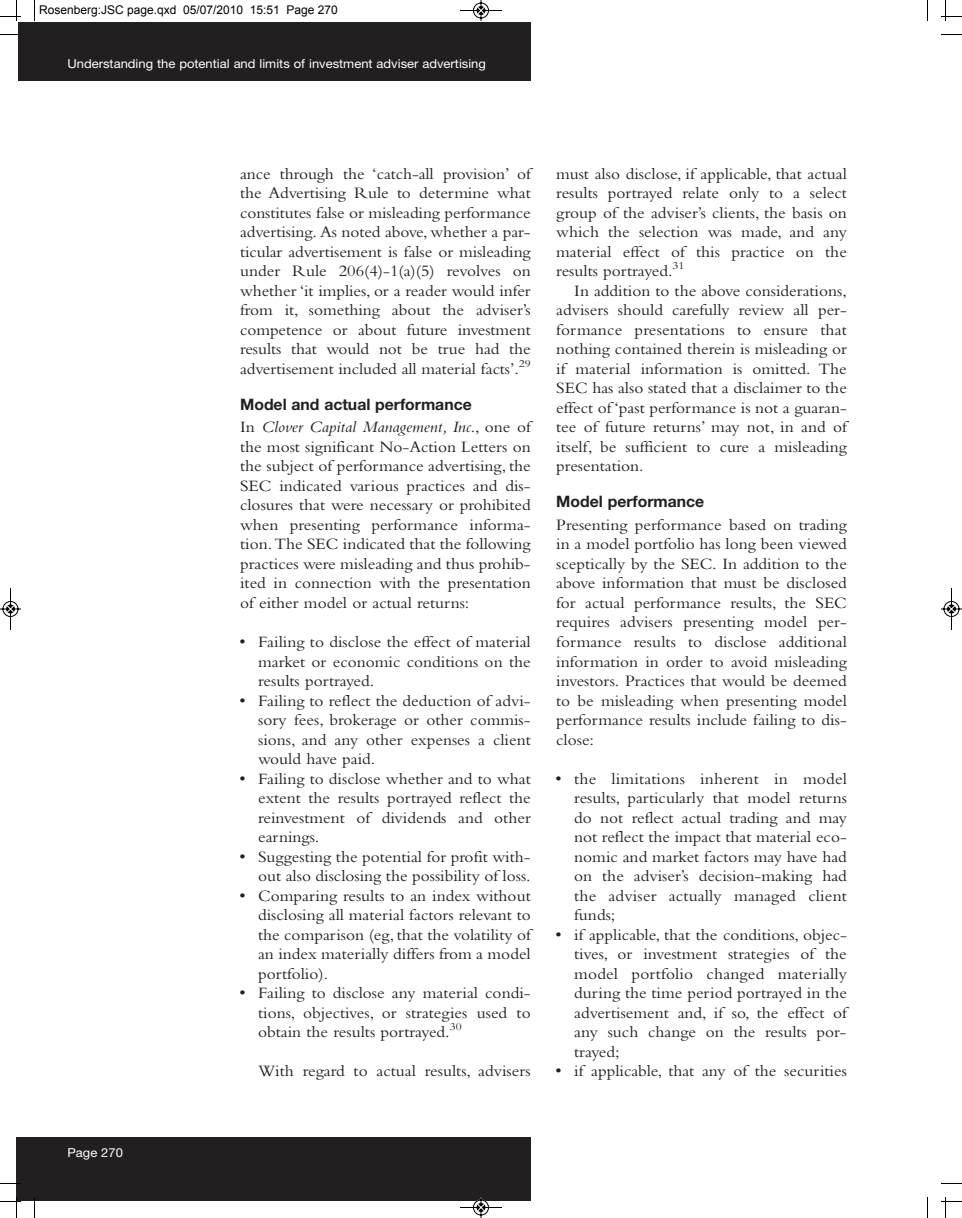
<style>
.page{position:relative;width:962px;height:1218px;background:#fff}
.page>*{position:absolute;margin:0;border:0;box-sizing:border-box;transform-origin:0 0}
.t1{font:16.5px/19.5px "Bembo";color:#231f20;text-align:justify;scale:1.05 1}
.t2{font:700 15.75px "Helvetica Neue";color:#231f20}
.t3{font:12.3px "Helvetica Neue";color:#fff;scale:1.05 1}
.t4{font:12px "Arial";color:#000}
.s1{font-style:italic}
.s2{font-family:"Universal Newswith Comm Pi"}
</style>
<div class="page">
<div style="left:18px;top:22px;width:513px;height:58px;background:#231f20"></div>
<div style="left:16px;top:1137px;width:515px;height:63px;background:#231f20"></div>
<svg style="left:34px;top:0;width:1px;height:21px"></svg>
<svg style="left:0;top:34px;width:21px;height:1px"></svg>
<svg style="left:927px;top:0;width:1px;height:21px"></svg>
<svg style="left:941px;top:34px;width:21px;height:1px"></svg>
<svg style="left:34px;top:1197px;width:1px;height:20px"></svg>
<svg style="left:927px;top:1197px;width:1px;height:20px"></svg>
<svg style="left:0;top:0;width:21px;height:21px"></svg>
<svg style="left:941px;top:0;width:21px;height:21px"></svg>
<svg style="left:0;top:1197px;width:21px;height:20px"></svg>
<svg style="left:941px;top:1197px;width:21px;height:20px"></svg>
<svg style="left:460px;top:0;width:42px;height:21px"></svg>
<svg style="left:459px;top:1197px;width:44px;height:20px"></svg>
<svg style="left:0;top:588px;width:21px;height:42px"></svg>
<svg style="left:941px;top:588px;width:21px;height:42px"></svg>
<p class="t4" style="left:39px;top:3px;width:300px">Rosenberg:JSC page.qxd 05/07/2010 15:51 Page 270</p>
<p class="t3" style="left:67px;top:59px;width:400px">Understanding the potential and limits of investment adviser advertising</p>
<p class="t3" style="left:67px;top:1148px;width:54px">Page 270</p>
<p class="t1" style="left:240px;top:165px;width:278px">ance through the ‘catch-all provision’ of the Advertising Rule to determine what constitutes false or misleading performance advertising. As noted above, whether a par&shy;ticular advertisement is false or misleading under Rule 206(4)-1(a)(5) revolves on whether ‘it implies, or a reader would infer from it, something about the adviser’s competence or about future investment results that would not be true had the advertisement included all mater ial facts’.<sup>29</sup></p>
<p class="t2" style="left:240px;top:398px;width:233px">Model and actual performance</p>
<p class="t1" style="left:240px;top:419px;width:278px">In <span class="s1">Clover Capital Management, Inc</span>., one of the most significant No-Action Letters on the subject of performance advertising, the SEC indicated various practices and dis&shy;closures that were necessary or prohibited when presenting performance informa&shy;tion. The SEC indicated that the following practices were misleading and thus prohib&shy;ited in connection with the presentation of either model or actual returns:</p>
<p class="t1" style="left:258px;top:633px;width:261px;text-indent:-18px"><span class="s2">•</span> Failing to disclose the effect of material market or economic conditions on the results portrayed.</p>
<p class="t1" style="left:258px;top:692px;width:261px;text-indent:-18px"><span class="s2">•</span> Failing to reflect the deduction of advi&shy;sory fees, brokerage or other commis&shy;sions, and any other expenses a client would have paid.</p>
<p class="t1" style="left:258px;top:770px;width:261px;text-indent:-18px"><span class="s2">•</span> Failing to disclose whether and to what extent the results portrayed reflect the reinvestment of dividends and other earnings.</p>
<p class="t1" style="left:240px;top:848px;width:278px;text-align:right"><span class="s2">•</span> Suggesting the potential for profit with&shy;out also disclosing the possibility of loss.</p>
<p class="t1" style="left:258px;top:887px;width:261px;text-indent:-18px"><span class="s2">•</span> Comparing results to an index without disclosing all material factors relevant to the comparison (eg, that the volatility of an index materially differs from a model portfolio).</p>
<p class="t1" style="left:258px;top:984px;width:261px;text-indent:-18px"><span class="s2">•</span> Failing to disclose any material condi&shy;tions, objectives, or strategies used to obtain the results portrayed.<sup>30</sup></p>
<p class="t1" style="left:258px;top:1062px;width:261px">With regard to actual results, advisers</p>
<p class="t1" style="left:556px;top:165px;width:278px">must also disclose, if applicable, that actual results portrayed relate only to a select group of the adviser’s clients, the basis on which the selection was made, and any material effect of this practice on the results portrayed.<sup>31</sup></p>
<p class="t1" style="left:556px;top:282px;width:278px;text-indent:18px">In addition to the above considerations, advisers should carefully review all per&shy;formance presentations to ensure that nothing contained therein is misleading or if material information is omitted. The SEC has also stated that a disclaimer to the effect of ‘past performance is not a guaran&shy;tee of future returns’ may not, in and of itself, be sufficient to cure a misleading presentation.</p>
<p class="t2" style="left:556px;top:496px;width:149px">Model performance</p>
<p class="t1" style="left:556px;top:516px;width:278px">Presenting performance based on trading in a model portfolio has long been viewed sceptically by the SEC. In addition to the above information that must be disclosed for actual performance results, the SEC requires advisers presenting model per&shy;formance results to disclose additional information in order to avoid misleading investors. Practices that would be deemed to be misleading when presenting model performance results include failing to dis&shy;close:</p>
<p class="t1" style="left:574px;top:770px;width:261px;text-indent:-18px"><span class="s2">•</span> the limitations inherent in model results, particularly that model returns do not reflect actual trading and may not reflect the impact that material eco&shy;nomic and market factors may have had on the adviser’s decision-making had the adviser actually managed client funds;</p>
<p class="t1" style="left:574px;top:926px;width:261px;text-indent:-18px"><span class="s2">•</span> if applicable, that the conditions, objec&shy;tives, or investment strategies of the model portfolio changed materially during the time period portrayed in the advertisement and, if so, the effect of any such change on the results por&shy;trayed;</p>
<p class="t1" style="left:556px;top:1062px;width:278px"><span class="s2">•</span> if applicable, that any of the securities</p>
</div>
